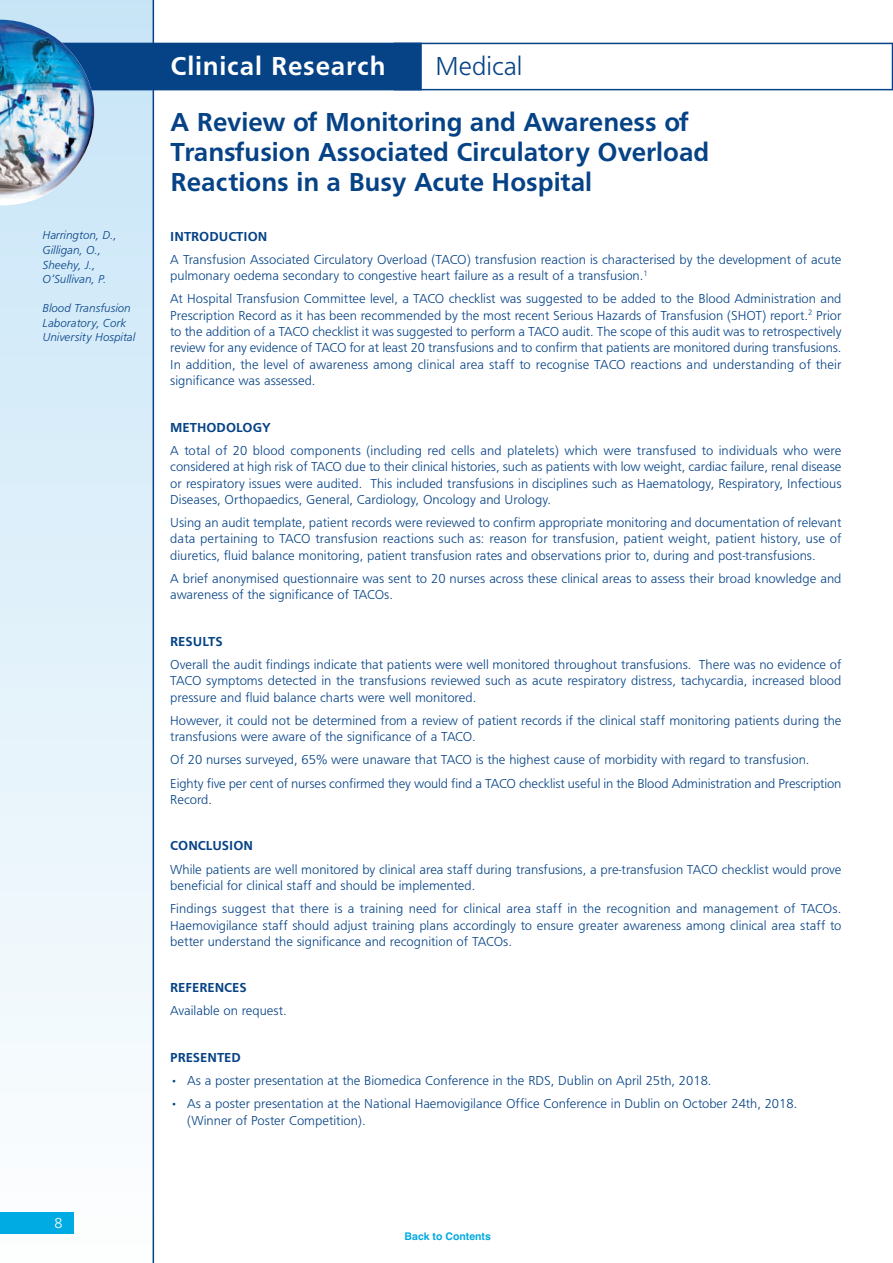
<style>
.page{position:relative;width:893px;height:1263px;background:#fff}
.page>*{position:absolute;margin:0;border:0;box-sizing:border-box;transform-origin:0 0}
.t1{font:27px/30px "Frugal Sans Bold DTC";color:#054286}
.t2{font:27px "Frugal Sans Bold DTC";letter-spacing:.03em;color:#fff}
.t3{font:27px "Frugal Sans Light DTC";color:#054286}
.t4{font:15px "Frugal Sans Light DTC";color:#fff}
.t5{font:13.5px/16.4px "Frugal Sans Light DTC";color:#054286}
.t6{font:13.5px "Frugal Sans Bold DTC";color:#054286}
.t7{font:12px/14.5px "Frugal Sans Light Italic DTC";color:#054286}
.t8{font:700 10.5px "Helvetica";color:#00aae2}
</style>
<div class="page">
<div style="left:0;top:0;width:153px;height:1263px;background:linear-gradient(to bottom,#c5e4f6,#fefefe)"></div>
<div style="left:35px;top:44px;width:385px;height:45px;background:#054286"></div>
<div style="left:34px;top:43px;width:388px;height:47px;border:2px solid #054286"></div>
<div style="left:0;top:1212px;width:74px;height:21px;background:#00aae2"></div>
<svg style="left:0;top:199px;width:94px;height:6px"></svg>
<img style="left:0;top:20px;width:94px;height:179px">
<div style="left:394px;top:43px;width:499px;height:47px;border:2px solid #054286"></div>
<hr style="left:153px;top:0;width:1px;height:1263px;background:#054286">
<p class="t7" style="left:43px;top:228px;width:76px">Harrington, D.,<br>Gilligan, O.,<br>Sheehy, J.,<br>O’Sullivan, P.</p>
<p class="t7" style="left:43px;top:301px;width:94px">Blood Transfusion<br>Laboratory, Cork<br>University Hospital</p>
<h1 class="t2" style="left:171px;top:50px;width:216px">Clinical Research</h1>
<h1 class="t3" style="left:436px;top:50px;width:88px">Medical</h1>
<h1 class="t1" style="left:171px;top:107px;width:540px">A Review of Monitoring and Awareness of<br>Transfusion Associated Circulatory Overload<br>Reactions in a Busy Acute Hospital</h1>
<p class="t6" style="left:170px;top:228px;width:99px">INTRODUCTION</p>
<p class="t5" style="left:170px;top:251px;width:673px">A Transfusion Associated Circulatory Overload (TACO) transfusion reaction is characterised by the development of acute pulmonary oedema secondary to congestive heart failure as a result of a transfusion.<sup>1</sup></p>
<p class="t5" style="left:170px;top:290px;width:673px;text-align:justify">At Hospital Transfusion Committee level, a TACO checklist was suggested to be added to the Blood Administration and Prescription Record as it has been recommended by the most recent Serious Hazards of Transfusion (SHOT) report.<sup>2</sup> Prior to the addition of a TACO checklist it was suggested to perform a TACO audit. The scope of this audit was to retrospectively review for any evidence of TACO for at least 20 transfusions and to confirm that patients are monitored during transfusions.<br>In addition, the level of awareness among clinical area staff to recognise TACO reactions and understanding of their significance was assessed.</p>
<p class="t6" style="left:170px;top:419px;width:102px">METHODOLOGY</p>
<p class="t5" style="left:170px;top:442px;width:673px;text-align:justify">A total of 20 blood components (including red cells and platelets) which were transfused to individuals who were considered at high risk of TACO due to their clinical histories, such as patients with low weight, cardiac failure, renal disease or respiratory issues were audited. This included transfusions in disciplines such as Haematology, Respiratory, Infectious Diseases, Orthopaedics, General, Cardiology, Oncology and Urology.</p>
<p class="t5" style="left:170px;top:514px;width:673px;text-align:justify">Using an audit template, patient records were reviewed to confirm appropriate monitoring and documentation of relevant data pertaining to TACO transfusion reactions such as: reason for transfusion, patient weight, patient history, use of diuretics, fluid balance monitoring, patient transfusion rates and observations prior to, during and post-transfusions.</p>
<p class="t5" style="left:170px;top:570px;width:673px">A brief anonymised questionnaire was sent to 20 nurses across these clinical areas to assess their broad knowledge and awareness of the significance of TACOs.</p>
<p class="t6" style="left:170px;top:633px;width:54px">RESULTS</p>
<p class="t5" style="left:170px;top:656px;width:673px;text-align:justify">Overall the audit findings indicate that patients were well monitored throughout transfusions. There was no evidence of TACO symptoms detected in the transfusions reviewed such as acute respiratory distress, tachycardia, increased blood pressure and fluid balance charts were well monitored.</p>
<p class="t5" style="left:170px;top:712px;width:673px">However, it could not be determined from a review of patient records if the clinical staff monitoring patients during the transfusions were aware of the significance of a TACO.</p>
<p class="t5" style="left:170px;top:748px;width:673px;line-height:23.2px">Of 20 nurses surveyed, 65% were unaware that TACO is the highest cause of morbidity with regard to transfusion.<br>Eighty five per cent of nurses confirmed they would find a TACO checklist useful in the Blood Administration and Prescription</p>
<p class="t5" style="left:170px;top:791px;width:43px">Record.</p>
<p class="t6" style="left:170px;top:838px;width:84px">CONCLUSION</p>
<p class="t5" style="left:170px;top:861px;width:673px">While patients are well monitored by clinical area staff during transfusions, a pre-transfusion TACO checklist would prove beneficial for clinical staff and should be implemented.</p>
<p class="t5" style="left:170px;top:900px;width:673px;text-align:justify">Findings suggest that there is a training need for clinical area staff in the recognition and management of TACOs.<br>Haemovigilance staff should adjust training plans accordingly to ensure greater awareness among clinical area staff to better understand the significance and recognition of TACOs.</p>
<p class="t6" style="left:170px;top:980px;width:78px">REFERENCES</p>
<p class="t5" style="left:170px;top:1002px;width:118px">Available on request.</p>
<p class="t6" style="left:170px;top:1049px;width:72px">PRESENTED</p>
<p class="t5" style="left:170px;top:1072px;width:543px">• As a poster presentation at the Biomedica Conference in the RDS, Dublin on April 25th, 2018.</p>
<p class="t5" style="left:187px;top:1095px;width:611px;text-indent:-17px">• As a poster presentation at the National Haemovigilance Office Conference in Dublin on October 24th, 2018. (Winner of Poster Competition).</p>
<p class="t4" style="left:54px;top:1213px;width:10px">8</p>
<p class="t8" style="left:405px;top:1230px;width:88px">Back to Contents</p>
</div>
